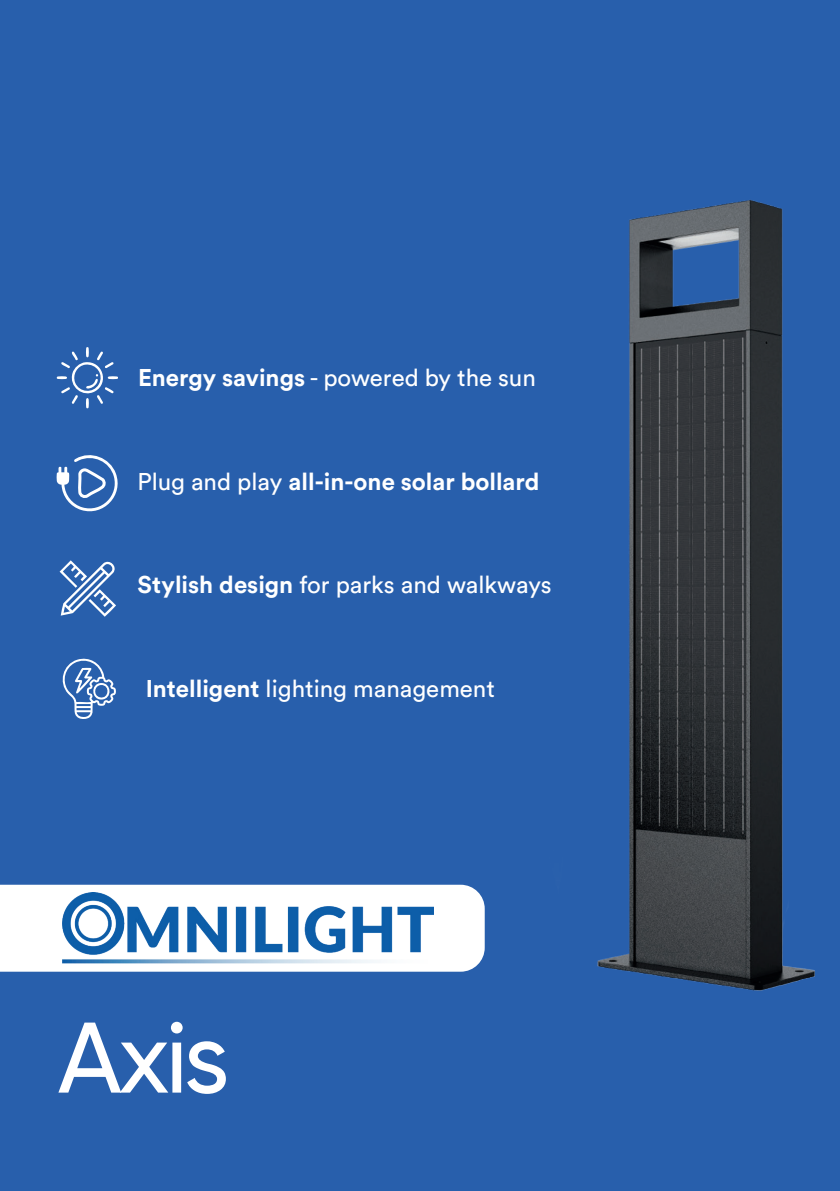
<style>
.page{position:relative;width:840px;height:1191px;background:#fff}
.page>*{position:absolute;margin:0;border:0;box-sizing:border-box;transform-origin:0 0}
.t1{font:500 100px "Gilroy";color:#fff}
.t2{font:24px "Circular Std";color:#fff}
.t3{font:700 24px "Circular Std";color:#fff}
.s1{font-weight:700}
.s2{font-weight:400}
</style>
<div class="page">
<div style="left:0;top:0;width:839px;height:1191px;background:#285fac"></div>
<img style="left:597px;top:200px;width:218px;height:791px">
<svg style="left:57px;top:455px;width:61px;height:57px"></svg>
<svg style="left:62px;top:658px;width:54px;height:61px"></svg>
<div style="left:0;top:884px;width:484px;height:87px;background:#fff"></div>
<svg style="left:60px;top:560px;width:56px;height:57px"></svg>
<svg style="left:57px;top:347px;width:61px;height:61px"></svg>
<img style="left:62px;top:892px;width:371px;height:79px">
<p class="t2" style="left:138px;top:362px;width:399px"><span class="s1">Energy savings</span> - powered by the sun</p>
<p class="t3" style="left:137px;top:466px;width:403px"><span class="s2">Plug and play</span> all-in-one solar bollard</p>
<p class="t2" style="left:137px;top:570px;width:415px"><span class="s1">Stylish design</span> for parks and walkways</p>
<p class="t2" style="left:146px;top:674px;width:350px"><span class="s1">Intelligent</span> lighting management</p>
<h1 class="t1" style="left:58px;top:996px;width:173px">Axis</h1>
</div>
